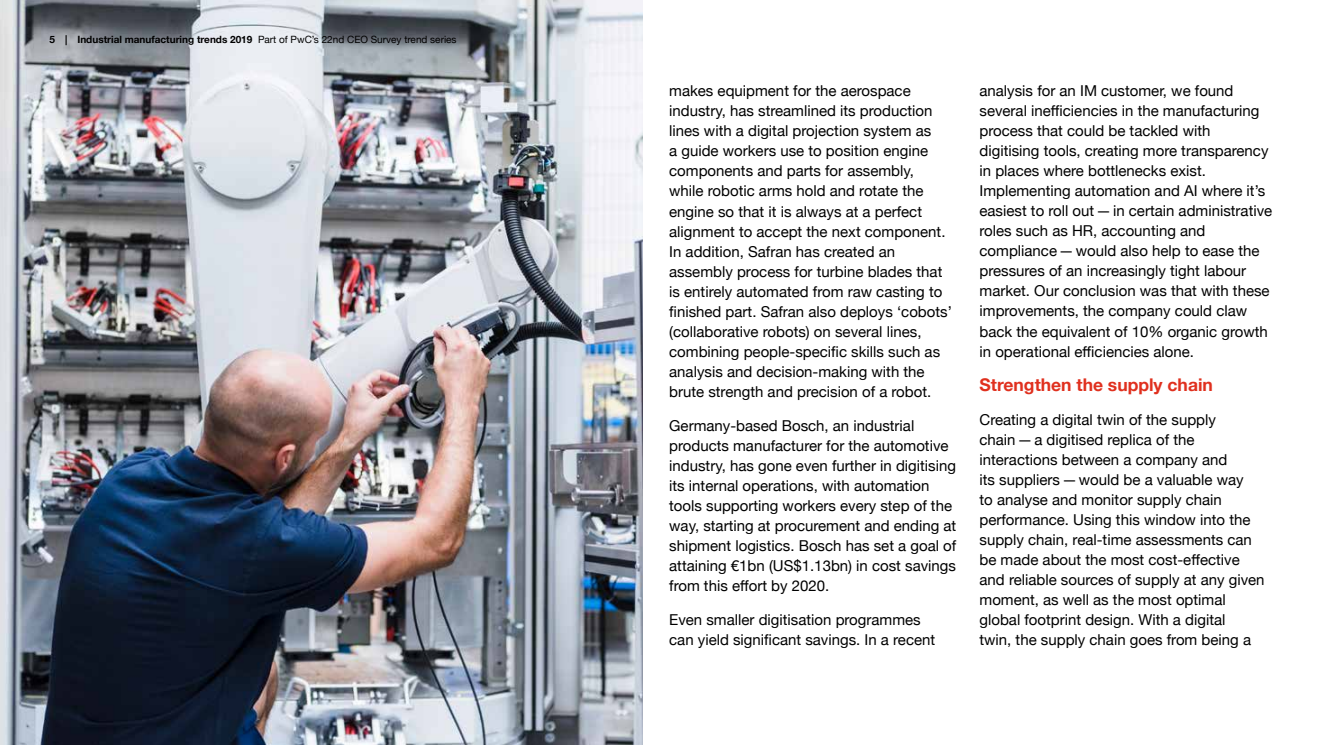
<style>
.page{position:relative;width:1322px;height:745px;background:#fff}
.page>*{position:absolute;margin:0;border:0;box-sizing:border-box;transform-origin:0 0}
.t1{font:700 17.5px "Helvetica Neue";color:#e0301e}
.t2{font:15px/20px "Helvetica Neue";color:#000}
.t3{font:700 10px "Helvetica Neue";color:#000}
.s1{font-weight:400}
</style>
<div class="page">
<img style="left:0;top:0;width:642px;height:744px">
<p class="t3" style="left:50px;top:31px;width:408px">5 | Industrial manufacturing trends 2019 <span class="s1">Part of PwC’s 22nd CEO Survey trend series</span></p>
<p class="t2" style="left:669px;top:82px;width:284px">makes equipment for the aerospace industry, has streamlined its production lines with a digital projection system as<br>a guide workers use to position engine components and parts for assembly, while robotic arms hold and rotate the engine so that it is always at a perfect alignment to accept the next component.<br>In addition, Safran has created an assembly process for turbine blades that is entirely automated from raw casting to finished part. Safran also deploys ‘cobots’ (collaborative robots) on several lines, combining people-specific skills such as analysis and decision-making with the brute strength and precision of a robot.</p>
<p class="t2" style="left:669px;top:416px;width:289px">Germany-based Bosch, an industrial products manufacturer for the automotive industry, has gone even further in digitising its internal operations, with automation tools supporting workers every step of the way, starting at procurement and ending at shipment logistics. Bosch has set a goal of attaining €1bn (US$1.13bn) in cost savings from this effort by 2020.</p>
<p class="t2" style="left:669px;top:610px;width:267px">Even smaller digitisation programmes can yield significant savings. In a recent</p>
<p class="t2" style="left:979px;top:82px;width:294px">analysis for an IM customer, we found several inefficiencies in the manufacturing process that could be tackled with digitising tools, creating more transparency in places where bottlenecks exist.<br>Implementing automation and AI where it’s easiest to roll out—in certain administrative roles such as HR, accounting and compliance—would also help to ease the pressures of an increasingly tight labour market. Our conclusion was that with these improvements, the company could claw back the equivalent of 10% organic growth in operational efficiencies alone.</p>
<p class="t1" style="left:979px;top:370px;width:235px">Strengthen the supply chain</p>
<p class="t2" style="left:979px;top:410px;width:287px">Creating a digital twin of the supply chain—a digitised replica of the interactions between a company and<br>its suppliers—would be a valuable way<br>to analyse and monitor supply chain performance. Using this window into the supply chain, real-time assessments can be made about the most cost-effective and reliable sources of supply at any given moment, as well as the most optimal global footprint design. With a digital<br>twin, the supply chain goes from being a</p>
</div>
